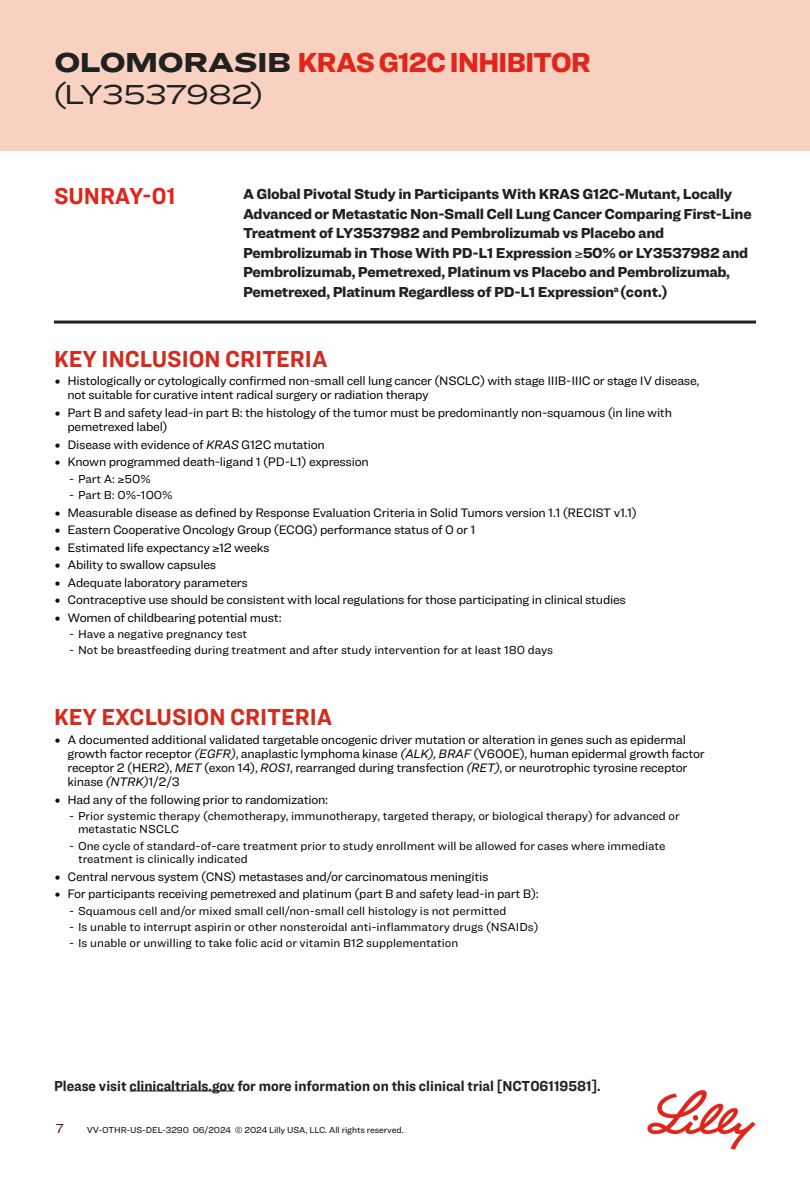
<style>
.page{position:relative;width:810px;height:1188px;background:#fff}
.page>*{position:absolute;margin:0;border:0;box-sizing:border-box;transform-origin:0 0}
.FC_Title_Thin{font:900 28.5px "Ringside";letter-spacing:-.045em;color:#e1251b}
.FC_Title_Thin-2{font:28.5px "Ringside Extra Wide";letter-spacing:-.04em;color:#212121}
.subhead{font:700 24px "Ringside Narrow";color:#d52b1e}
.subhead_-_STUDY{font:700 24px "Ringside Narrow";color:#e1251b}
.TRIAL_intro{font:900 15px/19.5px "Ringside";letter-spacing:-.02em;color:#212121}
.Please_visit_clinical_trial{font:700 15px "Ringside Narrow";color:#212121}
.t1{font:13.5px "Ringside";color:#521207}
.t2{font:12.75px/14.2px "Ringside";letter-spacing:-.02em;color:#000}
.t3{font:12px/13.2px "Ringside";color:#000}
.t4{font:9px "Ringside";letter-spacing:-.01em;color:#000}
.s1{font-family:"Ringside Extra Wide";color:#212121}
.s2{font-family:"DIN Pro";font-weight:300}
.s3{font-style:italic}
</style>
<div class="page">
<img style="left:647px;top:1090px;width:109px;height:60px">
<div style="left:0;top:0;width:810px;height:150px;background:#f8d1c1"></div>
<hr style="left:54px;top:321px;width:702px;height:3px;background:#212121">
<hr style="left:129px;top:1091px;width:106px;height:1px;background:#212121">
<p class="FC_Title_Thin" style="left:54px;top:41px;width:539px"><span class="s1">OLOMORASIB</span> KRAS G12C INHIBITOR</p>
<p class="FC_Title_Thin-2" style="left:54px;top:73px;width:210px">(LY3537982)</p>
<p class="subhead_-_STUDY" style="left:54px;top:179px;width:123px">SUNRAY-01</p>
<p class="TRIAL_intro" style="left:243px;top:184px;width:510px">A Global Pivotal Study in Participants With KRAS G12C-Mutant, Locally Advanced or Metastatic Non-Small Cell Lung Cancer Comparing First-Line Treatment of LY3537982 and Pembrolizumab vs Placebo and Pembrolizumab in Those With PD-L1 Expression ≥50% or LY3537982 and Pembrolizumab, Pemetrexed, Platinum vs Placebo and Pembrolizumab, Pemetrexed, Platinum Regardless of PD-L1 Expression<sup>a</sup> (cont.)</p>
<p class="subhead" style="left:54px;top:341px;width:275px">KEY INCLUSION CRITERIA</p>
<p class="t2" style="left:68px;top:373px;width:633px;text-indent:-14px"><span class="s2">•</span> Histologically or cytologically confirmed non-small cell lung cancer (NSCLC) with stage IIIB-IIIC or stage IV disease, not suitable for curative intent radical surgery or radiation therapy</p>
<p class="t2" style="left:68px;top:405px;width:606px;text-indent:-14px"><span class="s2">•</span> Part B and safety lead-in part B: the histology of the tumor must be predominantly non-squamous (in line with pemetrexed label)</p>
<p class="t2" style="left:54px;top:437px;width:272px"><span class="s2">•</span> Disease with evidence of <span class="s3">KRAS</span> G12C mutation</p>
<p class="t2" style="left:54px;top:454px;width:316px"><span class="s2">•</span> Known programmed death-ligand 1 (PD-L1) expression</p>
<p class="t3" style="left:69px;top:472px;width:83px">- Part A: ≥50%</p>
<p class="t3" style="left:69px;top:488px;width:105px">- Part B: 0%-100%</p>
<p class="t2" style="left:54px;top:505px;width:584px"><span class="s2">•</span> Measurable disease as defined by Response Evaluation Criteria in Solid Tumors version 1.1 (RECIST v1.1)</p>
<p class="t2" style="left:54px;top:522px;width:423px"><span class="s2">•</span> Eastern Cooperative Oncology Group (ECOG) performance status of 0 or 1</p>
<p class="t2" style="left:54px;top:540px;width:217px"><span class="s2">•</span> Estimated life expectancy ≥12 weeks</p>
<p class="t2" style="left:54px;top:557px;width:164px"><span class="s2">•</span> Ability to swallow capsules</p>
<p class="t2" style="left:54px;top:575px;width:195px"><span class="s2">•</span> Adequate laboratory parameters</p>
<p class="t2" style="left:54px;top:592px;width:574px"><span class="s2">•</span> Contraceptive use should be consistent with local regulations for those participating in clinical studies</p>
<p class="t2" style="left:54px;top:610px;width:229px"><span class="s2">•</span> Women of childbearing potential must:</p>
<p class="t3" style="left:69px;top:627px;width:180px">- Have a negative pregnancy test</p>
<p class="t3" style="left:69px;top:643px;width:486px">- Not be breastfeeding during treatment and after study intervention for at least 180 days</p>
<p class="subhead" style="left:54px;top:700px;width:280px">KEY EXCLUSION CRITERIA</p>
<p class="t2" style="left:68px;top:732px;width:639px;text-indent:-14px"><span class="s2">•</span> A documented additional validated targetable oncogenic driver mutation or alteration in genes such as epidermal growth factor receptor <span class="s3">(EGFR)</span>, anaplastic lymphoma kinase <span class="s3">(ALK), BRAF</span> (V600E), human epidermal growth factor receptor 2 (HER2), <span class="s3">MET</span> (exon 14), <span class="s3">ROS1</span>, rearranged during transfection <span class="s3">(RET)</span>, or neurotrophic tyrosine receptor kinase <span class="s3">(NTRK)</span>1/2/3</p>
<p class="t2" style="left:54px;top:792px;width:276px"><span class="s2">•</span> Had any of the following prior to randomization:</p>
<p class="t3" style="left:78px;top:809px;width:603px;text-indent:-9px">- Prior systemic therapy (chemotherapy, immunotherapy, targeted therapy, or biological therapy) for advanced or metastatic NSCLC</p>
<p class="t3" style="left:78px;top:839px;width:589px;text-indent:-9px">- One cycle of standard-of-care treatment prior to study enrollment will be allowed for cases where immediate treatment is clinically indicated</p>
<p class="t2" style="left:54px;top:869px;width:436px"><span class="s2">•</span> Central nervous system (CNS) metastases and/or carcinomatous meningitis</p>
<p class="t2" style="left:54px;top:886px;width:486px"><span class="s2">•</span> For participants receiving pemetrexed and platinum (part B and safety lead-in part B):</p>
<p class="t3" style="left:69px;top:904px;width:439px">- Squamous cell and/or mixed small cell/non-small cell histology is not permitted</p>
<p class="t3" style="left:69px;top:920px;width:471px">- Is unable to interrupt aspirin or other nonsteroidal anti-inflammatory drugs (NSAIDs)</p>
<p class="t3" style="left:69px;top:936px;width:391px">- Is unable or unwilling to take folic acid or vitamin B12 supplementation</p>
<p class="Please_visit_clinical_trial" style="left:54px;top:1075px;width:548px">Please visit clinicaltrials.gov for more information on this clinical trial [NCT06119581].</p>
<p class="t1" style="left:56px;top:1119px;width:9px">7</p>
<p class="t4" style="left:87px;top:1124px;width:318px">VV-OTHR-US-DEL-3290 06/2024 © 2024 Lilly USA, LLC. All rights reserved.</p>
</div>
